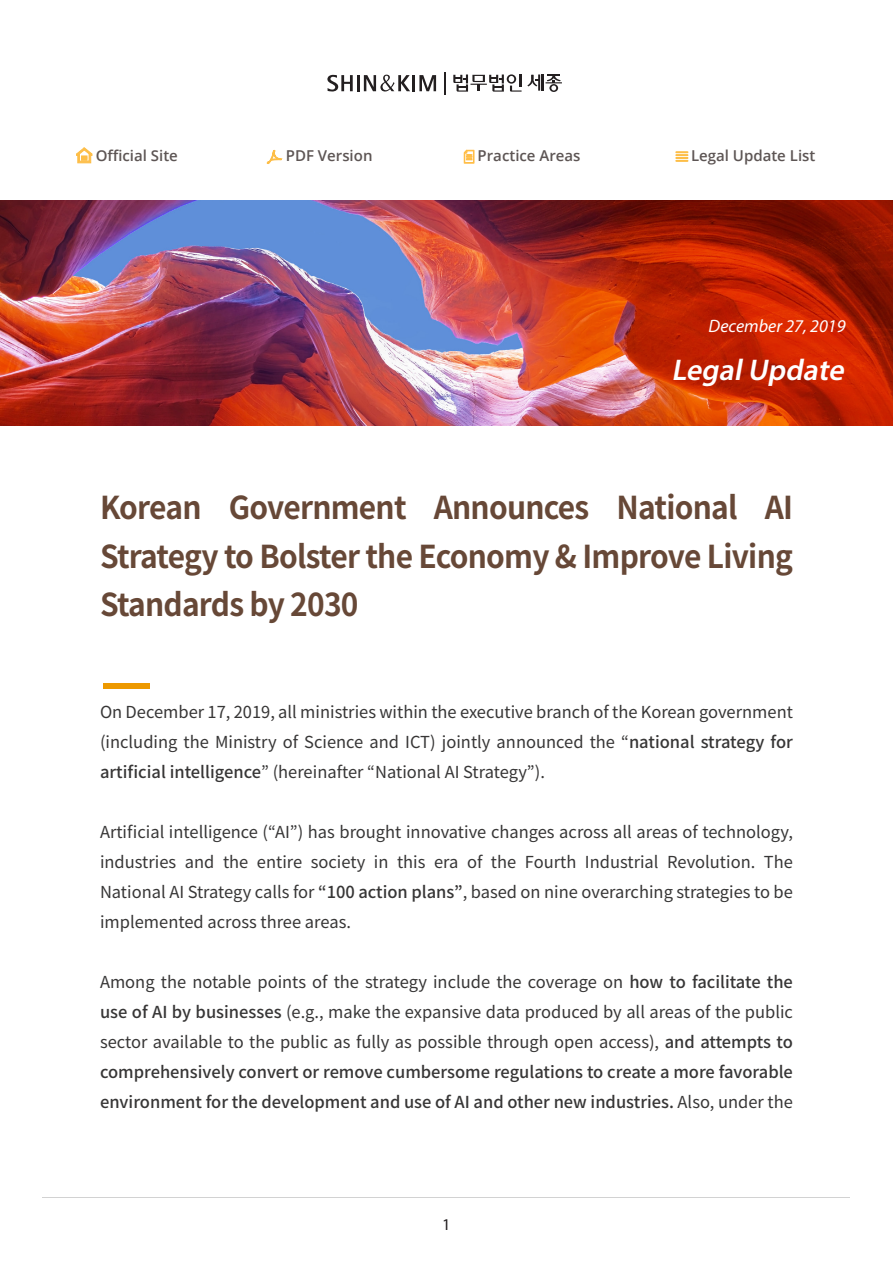
<style>
.page{position:relative;width:893px;height:1263px;background:#fff}
.page>*{position:absolute;margin:0;border:0;box-sizing:border-box;transform-origin:0 0}
.t1{font:500 67.5px "Noto Sans CJ Kkr";color:#ed9900;scale:.84 1}
.t2{font:700 31.5px/48px "Noto Sans CJ Kkr";letter-spacing:-.025em;color:#674837;text-align:justify;scale:.95 1}
.t3{font:italic 600 30px "Myriad Pro";color:#fff}
.t4{font:italic 18px "Myriad Pro";color:#fff}
.t5{font:16.5px/30px "Noto Sans CJ Kkr";color:#373636;text-align:justify}
.t6{font:16.5px "Myriad Pro";color:#231f20}
.t7{font:600 15px "Open Sans";color:#5d5554}
.s1{font-weight:500}
</style>
<div class="page">
<hr style="left:43px;top:1197px;width:807px;height:1px;background:#d2d2d2">
<hr style="left:541px;top:74px;width:3px;height:17px;background:#231f20">
<svg style="left:453px;top:74px;width:87px;height:18px"></svg>
<svg style="left:546px;top:75px;width:16px;height:17px"></svg>
<svg style="left:327px;top:75px;width:26px;height:17px"></svg>
<hr style="left:357px;top:75px;width:3px;height:16px;background:#231f20">
<svg style="left:364px;top:75px;width:46px;height:17px"></svg>
<hr style="left:412px;top:75px;width:3px;height:16px;background:#231f20">
<svg style="left:419px;top:75px;width:17px;height:16px"></svg>
<svg style="left:444px;top:72px;width:1px;height:22px"></svg>
<img style="left:0;top:201px;width:893px;height:224px">
<svg style="left:76px;top:148px;width:16px;height:15px"></svg>
<svg style="left:463px;top:149px;width:12px;height:15px"></svg>
<svg style="left:675px;top:151px;width:13px;height:11px"></svg>
<svg style="left:266px;top:149px;width:17px;height:15px"></svg>
<p class="t7" style="left:96px;top:146px;width:84px">Official Site</p>
<p class="t7" style="left:286px;top:146px;width:88px">PDF Version</p>
<p class="t7" style="left:478px;top:146px;width:104px">Practice Areas</p>
<p class="t7" style="left:691px;top:146px;width:126px">Legal Update List</p>
<p class="t4" style="left:708px;top:315px;width:139px">December 27, 2019</p>
<h3 class="t3" style="left:671px;top:351px;width:180px">LegalUpdate</h3>
<p class="t2" style="left:100px;top:485px;width:731px">Korean Government Announces National AI Strategy to Bolster the Economy &amp; Improve Living Standards by 2030</p>
<p class="t1" style="left:100px;top:649px;width:64px">ㅡ</p>
<p class="t5" style="left:100px;top:697px;width:694px">On December 17, 2019, all ministries within the executive branch of the Korean government (including the Ministry of Science and ICT) jointly announced the “<span class="s1">national strategy for artificial intelligence</span>” (hereinafter “National AI Strategy”).</p>
<p class="t5" style="left:100px;top:817px;width:694px">Artificial intelligence (“AI”) has brought innovative changes across all areas of technology, industries and the entire society in this era of the Fourth Industrial Revolution. The National AI Strategy calls for <span class="s1">“100 action plans”</span>, based on nine overarching strategies to be implemented across three areas.</p>
<p class="t5" style="left:100px;top:967px;width:694px">Among the notable points of the strategy include the coverage on <span class="s1">how to facilitate the use of AI by businesses</span> (e.g., make the expansive data produced by all areas of the public sector available to the public as fully as possible through open access), <span class="s1">and attempts to comprehensively convert or remove cumbersome regulations to create a more favorable environment for the development and use of AI and other new industries.</span> Also, under the</p>
<p class="t6" style="left:442px;top:1214px;width:10px">1</p>
</div>
